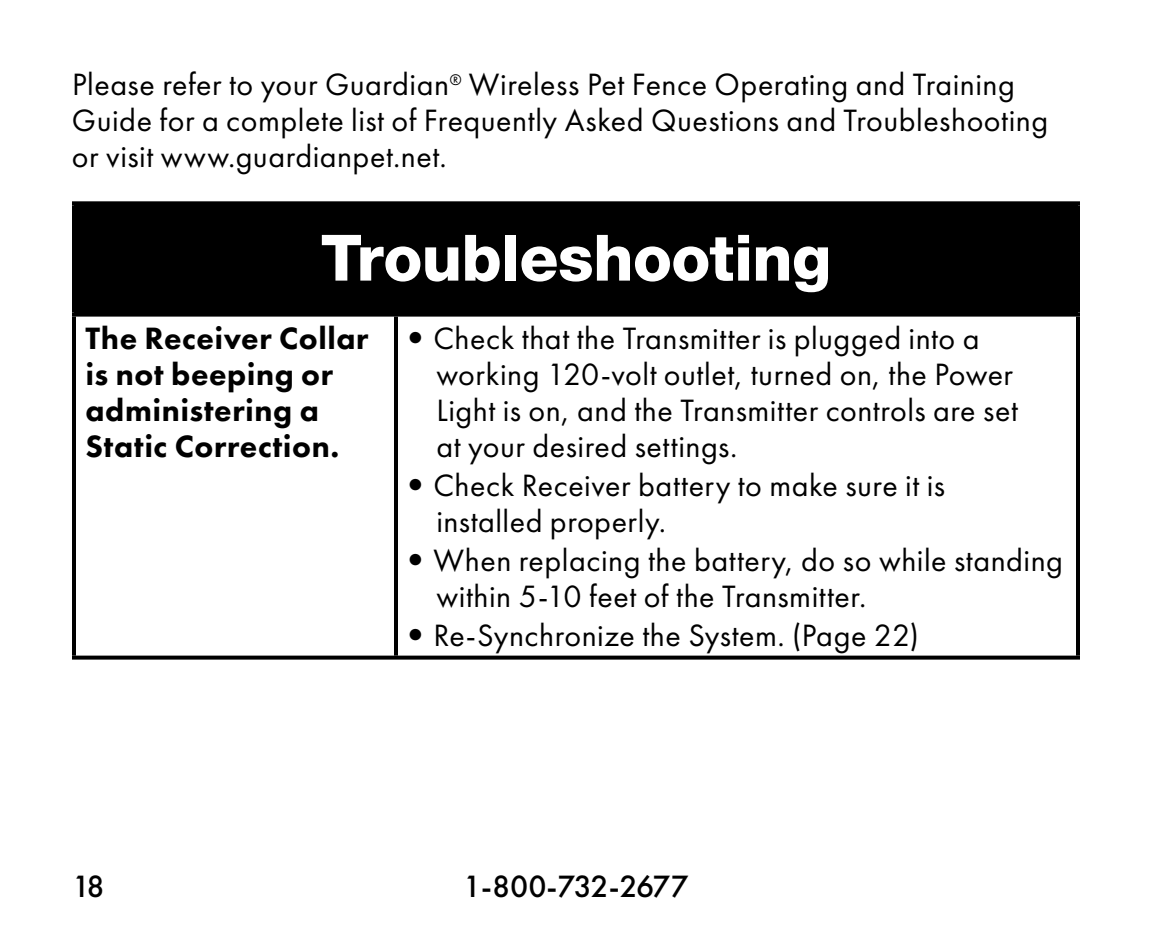
<style>
.page{position:relative;width:1152px;height:936px;background:#fff}
.page>*{position:absolute;margin:0;border:0;box-sizing:border-box;transform-origin:0 0}
.t1{font:800 64px "Helvetica Neue LT Std";letter-spacing:-.01em;color:#fff}
.t2{font:32px/36px "Futura PT Book";letter-spacing:.015em;color:#000}
.t3{font:32px/36px "Futura PT Heavy";letter-spacing:.02em;color:#000}
.t4{font:32px "Futura PT Medium";letter-spacing:-.045em;color:#000}
.s1{font-family:"Helvetica Neue LT Std"}
</style>
<div class="page">
<div style="left:74px;top:203px;width:1004px;height:112px;background:#000"></div>
<svg style="left:72px;top:313px;width:324px;height:4px"></svg>
<svg style="left:396px;top:313px;width:684px;height:4px;fill:#000"></svg>
<svg style="left:72px;top:656px;width:324px;height:4px"></svg>
<svg style="left:396px;top:656px;width:684px;height:4px;background:#181818"></svg>
<hr style="left:72px;top:317px;width:4px;height:339px;background:#000">
<hr style="left:394px;top:317px;width:4px;height:339px;background:#000">
<hr style="left:1076px;top:317px;width:4px;height:339px;background:#000">
<svg style="left:72px;top:201px;width:324px;height:4px"></svg>
<hr style="left:72px;top:205px;width:4px;height:108px;background:#000">
<svg style="left:396px;top:201px;width:684px;height:4px;fill:#000"></svg>
<hr style="left:1076px;top:205px;width:4px;height:108px;background:#000">
<p class="t2" style="left:72px;top:67px;width:978px">Please refer to your Guardian<sup>®</sup> Wireless Pet Fence Operating and Training<br>Guide for a complete list of Frequently Asked Questions and Troubleshooting or visit www.guardianpet.net.</p>
<h1 class="t1" style="left:321px;top:220px;width:512px">Troubleshooting</h1>
<p class="t3" style="left:86px;top:320px;width:284px">The Receiver Collar is not beeping or administering a<br>Static Correction.</p>
<p class="t2" style="left:436px;top:321px;width:583px;text-indent:-29px"><span class="s1">•</span> Check that the Transmitter is plugged into a working 120-volt outlet, turned on, the Power Light is on, and the Transmitter controls are set at your desired settings.</p>
<p class="t2" style="left:436px;top:468px;width:510px;text-indent:-29px"><span class="s1">•</span> Check Receiver battery to make sure it is installed properly.</p>
<p class="t2" style="left:436px;top:542px;width:628px;text-indent:-29px"><span class="s1">•</span> When replacing the battery, do so while standing within 5-10 feet of the Transmitter.</p>
<p class="t2" style="left:408px;top:617px;width:513px"><span class="s1">•</span> Re-Synchronize the System. (Page 22)</p>
<p class="t4" style="left:72px;top:867px;width:34px">18</p>
<p class="t4" style="left:463px;top:867px;width:227px">1-800-732-2677</p>
</div>
